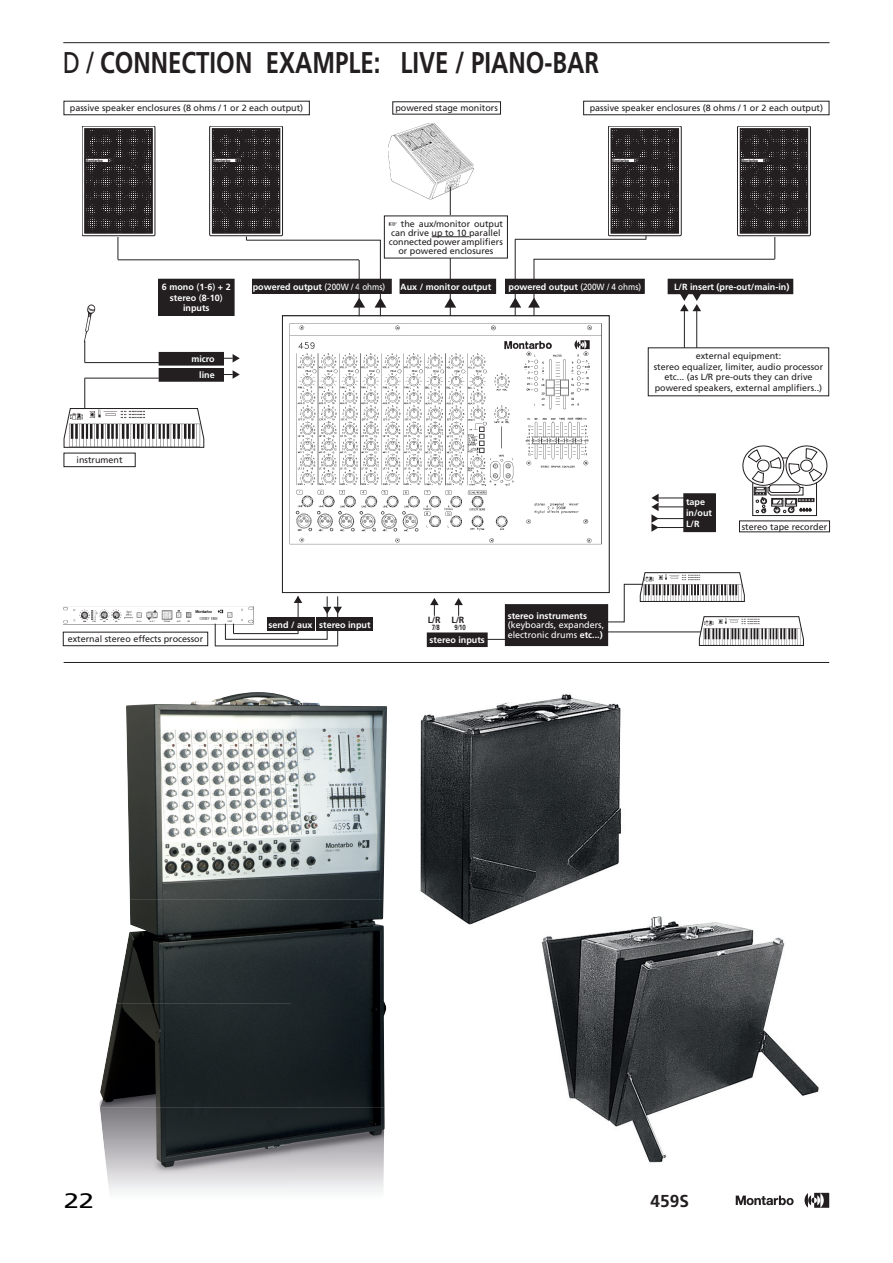
<style>
.page{position:relative;width:893px;height:1263px;background:#fff}
.page>*{position:absolute;margin:0;border:0;box-sizing:border-box;transform-origin:0 0}
.t1{font:700 30px "Frutiger LT Std";color:#231f20;scale:.8 1}
.t2{font:21px "Frutiger LT Std";color:#000;scale:1.3 1}
.t3{font:700 17.25px "Frutiger LT Std";color:#231f20}
.t4{font:9px/10.5px "Frutiger LT Std";color:#231f20;text-align:center}
.t5{font:700 9px/10.8px "Frutiger LT Std";color:#fff}
.t6{font:9px/9.8px "Frutiger LT Std";color:#fff}
.t7{font:700 9px "Frutiger LT Std";color:#231f20}
.t8{font:700 7.5px "Frutiger LT Std";color:#231f20;scale:.8 1}
.t9{font:700 3.9px "Helvetica";color:#231f20}
.s1{font-weight:400}
.s2{font-weight:300}
.s3{font-weight:700}
</style>
<div class="page">
<hr style="left:63px;top:42px;width:766px;height:1px;background:#231f20">
<svg style="left:736px;top:1195px;width:58px;height:10px"></svg>
<svg style="left:805px;top:1193px;width:24px;height:15px"></svg>
<div style="left:684px;top:494px;width:31px;height:38px;background:#231f20"></div>
<hr style="left:380px;top:240px;width:1px;height:76px;background:#231f20">
<hr style="left:246px;top:240px;width:135px;height:1px;background:#231f20">
<hr style="left:85px;top:378px;width:74px;height:1px;background:#231f20">
<hr style="left:85px;top:362px;width:75px;height:1px;background:#231f20">
<svg style="left:85px;top:343px;width:1px;height:19px"></svg>
<img style="left:83px;top:304px;width:13px;height:39px">
<hr style="left:85px;top:378px;width:1px;height:32px;background:#231f20">
<hr style="left:515px;top:239px;width:1px;height:77px;background:#231f20">
<hr style="left:515px;top:239px;width:131px;height:1px;background:#231f20">
<hr style="left:534px;top:259px;width:1px;height:57px;background:#231f20">
<hr style="left:534px;top:259px;width:241px;height:1px;background:#231f20">
<div style="left:400px;top:279px;width:96px;height:14px;background:#231f20"></div>
<div style="left:159px;top:369px;width:64px;height:12px;background:#231f20"></div>
<div style="left:159px;top:368px;width:65px;height:13px;border:1px solid #231f20"></div>
<div style="left:159px;top:352px;width:64px;height:13px;background:#231f20"></div>
<div style="left:668px;top:279px;width:125px;height:15px;background:#231f20"></div>
<div style="left:159px;top:279px;width:75px;height:36px;background:#231f20"></div>
<div style="left:158px;top:279px;width:76px;height:37px;border:1px solid #231f20"></div>
<hr style="left:696px;top:310px;width:1px;height:38px;background:#231f20">
<hr style="left:684px;top:310px;width:1px;height:38px;background:#231f20">
<div style="left:252px;top:279px;width:139px;height:14px;background:#231f20"></div>
<hr style="left:359px;top:260px;width:1px;height:56px;background:#231f20">
<hr style="left:118px;top:260px;width:241px;height:1px;background:#231f20">
<img style="left:289px;top:323px;width:313px;height:222px">
<div style="left:282px;top:315px;width:327px;height:278px;border:1px solid #231f20"></div>
<hr style="left:337px;top:612px;width:1px;height:34px;background:#231f20">
<div style="left:316px;top:617px;width:57px;height:14px;background:#231f20"></div>
<div style="left:267px;top:617px;width:47px;height:14px;background:#231f20"></div>
<div style="left:63px;top:632px;width:145px;height:14px;border:1px solid #231f20"></div>
<div style="left:64px;top:453px;width:71px;height:14px;border:1px solid #231f20"></div>
<div style="left:64px;top:101px;width:246px;height:14px;border:1px solid #231f20"></div>
<div style="left:583px;top:101px;width:246px;height:14px;border:1px solid #231f20"></div>
<hr style="left:215px;top:646px;width:123px;height:1px;background:#231f20">
<svg style="left:215px;top:624px;width:1px;height:22px"></svg>
<svg style="left:225px;top:624px;width:1px;height:15px"></svg>
<hr style="left:233px;top:633px;width:65px;height:1px;background:#231f20">
<hr style="left:225px;top:639px;width:102px;height:1px;background:#231f20">
<div style="left:505px;top:605px;width:103px;height:40px;background:#231f20"></div>
<div style="left:505px;top:604px;width:103px;height:42px;border:1px solid #231f20"></div>
<div style="left:427px;top:633px;width:60px;height:13px;background:#231f20"></div>
<div style="left:427px;top:633px;width:60px;height:14px;border:1px solid #231f20"></div>
<svg style="left:486px;top:639px;width:19px;height:1px"></svg>
<img style="left:63px;top:606px;width:190px;height:18px">
<hr style="left:64px;top:662px;width:765px;height:1px;background:#231f20">
<img style="left:388px;top:123px;width:86px;height:76px">
<hr style="left:450px;top:187px;width:1px;height:129px;background:#231f20">
<div style="left:384px;top:216px;width:123px;height:42px;background:#fff"></div>
<hr style="left:432px;top:236px;width:37px;height:1px;background:#231f20">
<svg style="left:752px;top:514px;width:65px;height:2px"></svg>
<svg style="left:742px;top:445px;width:86px;height:69px"></svg>
<img style="left:126px;top:692px;width:165px;height:104px">
<img style="left:291px;top:698px;width:96px;height:493px">
<img style="left:128px;top:796px;width:163px;height:103px">
<img style="left:116px;top:899px;width:175px;height:104px">
<img style="left:99px;top:1003px;width:192px;height:188px">
<img style="left:541px;top:916px;width:278px;height:247px">
<img style="left:420px;top:694px;width:201px;height:231px">
<img style="left:532px;top:913px;width:98px;height:29px">
<svg style="left:82px;top:126px;width:73px;height:134px"></svg>
<svg style="left:737px;top:126px;width:73px;height:133px"></svg>
<div style="left:505px;top:279px;width:139px;height:14px;background:#231f20"></div>
<svg style="left:608px;top:126px;width:73px;height:113px;background:#413e3e"></svg>
<svg style="left:210px;top:126px;width:73px;height:114px;background:#433f40"></svg>
<svg style="left:375px;top:298px;width:11px;height:10px"></svg>
<svg style="left:444px;top:298px;width:12px;height:10px"></svg>
<svg style="left:509px;top:298px;width:12px;height:10px"></svg>
<svg style="left:528px;top:298px;width:12px;height:10px"></svg>
<svg style="left:680px;top:294px;width:21px;height:17px"></svg>
<svg style="left:353px;top:298px;width:12px;height:10px"></svg>
<svg style="left:222px;top:370px;width:18px;height:9px"></svg>
<svg style="left:223px;top:354px;width:17px;height:8px"></svg>
<svg style="left:323px;top:596px;width:19px;height:43px"></svg>
<svg style="left:294px;top:596px;width:8px;height:37px"></svg>
<svg style="left:430px;top:598px;width:9px;height:18px"></svg>
<svg style="left:454px;top:598px;width:9px;height:18px"></svg>
<svg style="left:651px;top:494px;width:33px;height:38px"></svg>
<svg style="left:604px;top:572px;width:200px;height:74px"></svg>
<svg style="left:63px;top:408px;width:141px;height:40px"></svg>
<h1 class="t1" style="left:63px;top:45px;width:672px"><span class="s1">D /</span> CONNECTION EXAMPLE: LIVE / PIANO-BAR</h1>
<p class="t4" style="left:395px;top:103px;width:104px">powered stage monitors</p>
<p class="t4" style="left:70px;top:103px;width:235px">passive speaker enclosures (8 ohms / 1 or 2 each output)</p>
<p class="t4" style="left:590px;top:103px;width:235px">passive speaker enclosures (8 ohms / 1 or 2 each output)</p>
<p class="t9" style="left:85px;top:157px;width:19px">Montarbo</p>
<p class="t9" style="left:213px;top:157px;width:19px">Montarbo</p>
<p class="t9" style="left:612px;top:157px;width:19px">Montarbo</p>
<p class="t9" style="left:741px;top:157px;width:19px">Montarbo</p>
<p class="t4" style="left:389px;top:219px;width:116px;line-height:9px">☞ the aux/monitor output can drive up to 10 parallel connected power amplifiers or powered enclosures</p>
<p class="t5" style="left:253px;top:281px;width:134px">powered output <span class="s1">(200W / 4 ohms)</span></p>
<p class="t5" style="left:509px;top:281px;width:134px">powered output <span class="s1">(200W / 4 ohms)</span></p>
<p class="t5" style="left:400px;top:281px;width:93px">Aux / monitor output</p>
<p class="t5" style="left:162px;top:281px;width:70px">6 mono <span class="s1">(</span>1<span class="s1">-</span>6<span class="s1">)</span> + 2</p>
<p class="t5" style="left:674px;top:281px;width:117px">L/R insert (pre-out/main-in)</p>
<p class="t5" style="left:170px;top:292px;width:54px;text-align:center">stereo <span class="s1">(</span>8<span class="s1">-</span>10<span class="s1">) </span>inputs</p>
<p class="t4" style="left:77px;top:455px;width:48px">instrument</p>
<p class="t5" style="left:191px;top:354px;width:25px">micro</p>
<p class="t4" style="left:654px;top:351px;width:171px">external equipment:<br>stereo equalizer, limiter, audio processor etc... (as L/R pre-outs they can drive powered speakers, external amplifiers..)</p>
<p class="t5" style="left:199px;top:370px;width:17px">line</p>
<p class="t5" style="left:686px;top:497px;width:28px">tape in/out<br>L/R</p>
<p class="t4" style="left:742px;top:521px;width:87px">stereo tape recorder</p>
<p class="t4" style="left:68px;top:634px;width:137px">external stereo effects processor</p>
<p class="t5" style="left:268px;top:619px;width:104px">send / aux stereo input</p>
<p class="t7" style="left:428px;top:614px;width:38px">L/R L/R</p>
<p class="t8" style="left:432px;top:623px;width:12px">7<span class="s2">/</span>8</p>
<p class="t8" style="left:455px;top:623px;width:15px">9<span class="s2">/</span>10</p>
<p class="t5" style="left:430px;top:635px;width:57px">stereo inputs</p>
<p class="t5" style="left:508px;top:610px;width:81px">stereo instruments</p>
<p class="t6" style="left:508px;top:620px;width:98px">(keyboards, expanders, electronic drums <span class="s3">etc...)</span></p>
<h2 class="t2" style="left:64px;top:1188px;width:25px">22</h2>
<h3 class="t3" style="left:651px;top:1191px;width:40px">459S</h3>
</div>
